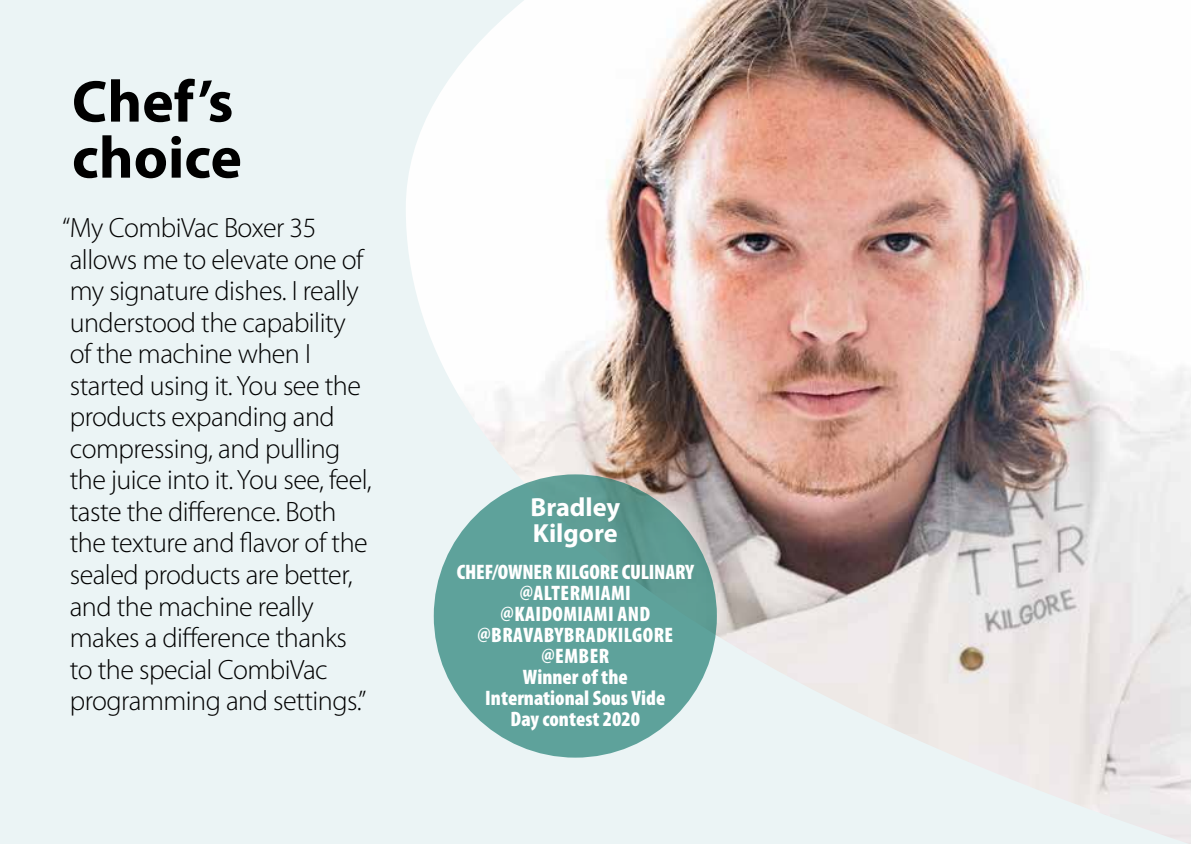
<style>
.page{position:relative;width:1191px;height:844px;background:#fff}
.page>*{position:absolute;margin:0;border:0;box-sizing:border-box;transform-origin:0 0}
.t1{font:700 59.5px/56px "Myriad Pro";color:#000}
.t2{font:300 28px/31.5px "Myriad Pro";letter-spacing:-.02em;color:#000}
.t3{font:700 26.25px/26.2px "Myriad Pro";color:#fff}
.t4{font:900 condensed 21px/21px "Myriad Pro";color:#fff;text-align:center}
</style>
<div class="page">
<div style="left:1px;top:0;width:1190px;height:843px;background:#ebf4f5"></div>
<img style="left:406px;top:0;width:785px;height:843px">
<div style="left:434px;top:474px;width:283px;height:283px;background:#5ea29b;border-radius:50%"></div>
<h1 class="t1" style="left:72px;top:74px;width:171px">Chef’s choice</h1>
<p class="t2" style="left:62px;top:212px;width:311px">“My CombiVac Boxer 35 allows me to elevate one of my signature dishes. I really understood the capability<br>of the machine when I started using it. You see the products expanding and compressing, and pulling the juice into it. You see, feel, taste the difference. Both the texture and flavor of the sealed products are better, and the machine really makes a difference thanks<br>to the special CombiVac programming and settings.”</p>
<p class="t3" style="left:530px;top:494px;width:91px">Bradley<br>Kilgore</p>
<p class="t4" style="left:457px;top:561px;width:239px">CHEF/OWNER KILGORE CULINARY @ALTERMIAMI<br>@KAIDOMIAMI AND @BRAVABYBRADKILGORE @EMBER<br>Winner of the<br>International Sous Vide<br>Day contest 2020</p>
</div>
